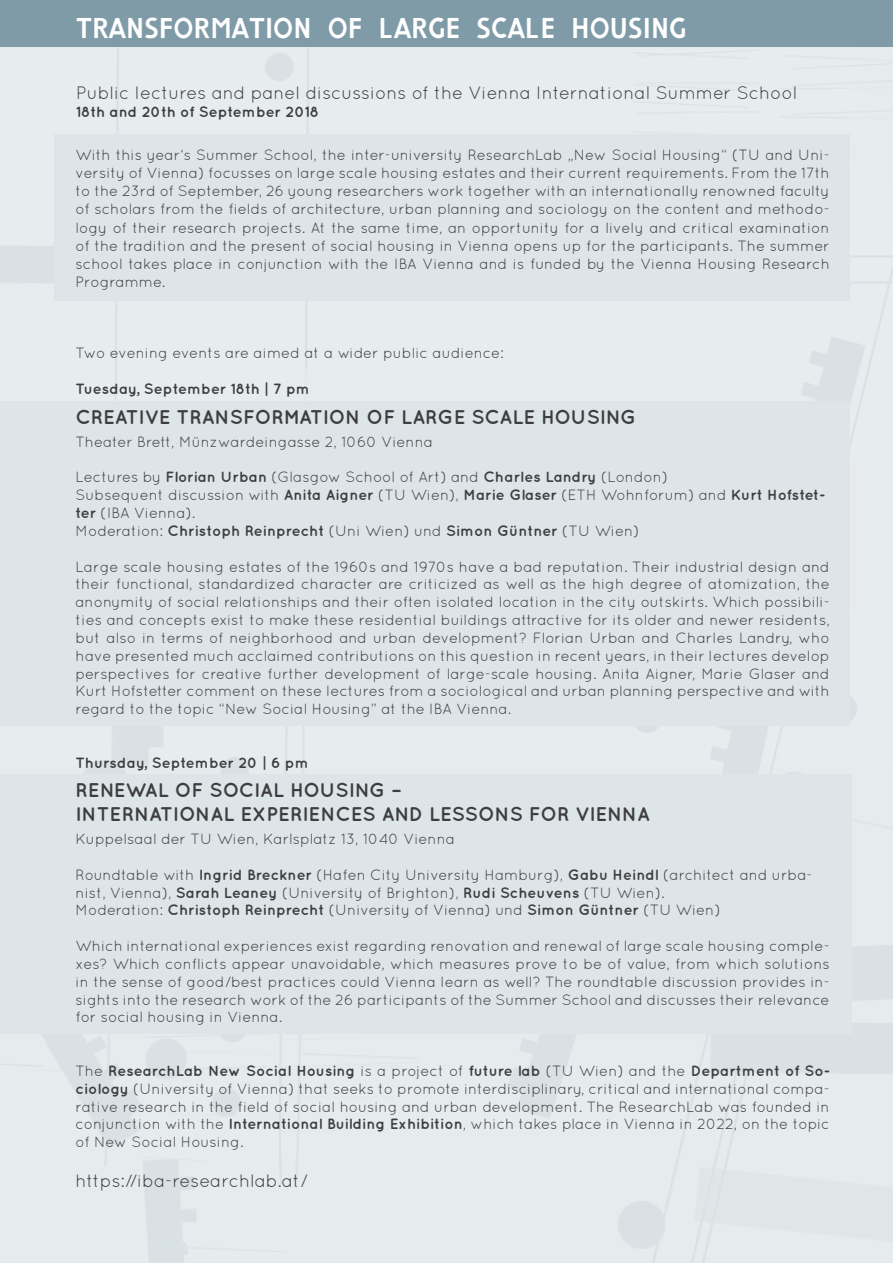
<style>
.page{position:relative;width:893px;height:1263px;background:#fff}
.page>*{position:absolute;margin:0;border:0;box-sizing:border-box;transform-origin:0 0}
.t1{font:27px "SOJU";color:#fff}
.t2{font:700 19.8px/23.7px "Quicksand";color:#3e3e3f}
.t3{font:18px "Quicksand";color:#3e3e3f}
.t4{font:14.85px/17.9px "Quicksand";color:#3e3e3f;text-align:justify}
.t5{font:700 14.85px "Quicksand";color:#3e3e3f}
.s1{font-weight:700}
</style>
<div class="page">
<div style="left:0;top:0;width:893px;height:46px;background:#809ba8"></div>
<div style="left:54px;top:134px;width:796px;height:167px;background:#dde5e8"></div>
<div style="left:0;top:401px;width:850px;height:324px;background:#dde5e8"></div>
<div style="left:0;top:774px;width:852px;height:260px;background:#dde5e8"></div>
<h1 class="t1" style="left:76px;top:13px;width:612px">TRANSFORMATION OF LARGE SCAL E HOUSING</h1>
<p class="t3" style="left:76px;top:82px;width:723px">Public lectures and panel discussions of the Vienna International Summer School</p>
<p class="t5" style="left:76px;top:103px;width:245px">18th and 20th of September 2018</p>
<p class="t4" style="left:76px;top:146px;width:756px">With this year‘s Summer School, the inter-university ResearchLab „New Social Housing“ (TU and Uni&shy;versity of Vienna) focusses on large scale housing estates and their current requirements. From the 17th to the 23rd of September, 26 young researchers work together with an internationally renowned faculty of scholars from the fields of architecture, urban planning and sociology on the content and methodo&shy;logy of their research projects. At the same time, an opportunity for a lively and critical examination of the tradition and the present of social housing in Vienna opens up for the participants. The summer school takes place in conjunction with the IBA Vienna and is funded by the Vienna Housing Research Programme.</p>
<p class="t4" style="left:76px;top:344px;width:430px">Two evening events are aimed at a wider public audience:</p>
<p class="t5" style="left:76px;top:380px;width:236px">Tuesday, September 18th | 7 pm</p>
<h2 class="t2" style="left:76px;top:404px;width:562px">Creative Transformation of Large Scale Housing</h2>
<p class="t4" style="left:76px;top:432px;width:359px">Theater Brett, Münzwardeingasse 2, 1060 Vienna</p>
<p class="t4" style="left:76px;top:468px;width:751px;text-align:left">Lectures by <span class="s1">Florian U rban</span> (Glasgow School of Art) and <span class="s1">Charles Landry</span> (London)<br>Subsequent discussion with <span class="s1">Anita Aigner</span> (TU Wien), <span class="s1">Marie G laser</span> (ETH Wohnforum) and <span class="s1">Kurt Hofstet&shy;ter</span> (IBA Vienna).<br>Moderation: <span class="s1">Christoph Reinprecht</span> (Uni Wien) und <span class="s1">Simon Güntner</span> (TU Wien)</p>
<p class="t4" style="left:76px;top:557px;width:756px">Large scale housing estates of the 1960s and 1970s have a bad reputation. Their industrial design and their functional, standardized character are criticized as well as the high degree of atomization, the anonymity of social relationships and their often isolated location in the city outskirts. Which possibili&shy;ties and concepts exist to make these residential buildings attractive for its older and newer residents, but also in terms of neighborhood and urban development? Florian Urban and Charles Landry, who have presented much acclaimed contributions on this question in recent years, in their lectures develop perspectives for creative further development of large-scale housing. Anita Aigner, Marie Glaser and Kurt Hofstetter comment on these lectures from a sociological and urban planning perspective and with regard to the topic “New Social Housing” at the IBA Vienna.</p>
<p class="t5" style="left:76px;top:753px;width:235px">Thursday, September 20 | 6 pm</p>
<h2 class="t2" style="left:76px;top:778px;width:576px">Renewal of Social Housing –<br>International Experiences and Lessons for Vienna</h2>
<p class="t4" style="left:76px;top:830px;width:381px">Kuppelsaal der TU Wien, Karlsplatz 13, 1040 Vienna</p>
<p class="t4" style="left:76px;top:865px;width:738px;text-align:left">Roundtable with <span class="s1">Ingrid Breckner</span> (Hafen City University Hamburg), <span class="s1">Gabu Heindl</span> (architect and urba&shy;nist, Vienna), <span class="s1">Sarah Leaney</span> (University of Brighton), <span class="s1">Rudi Scheuvens</span> (TU Wien).<br>Moderation: <span class="s1">Christoph Reinprecht</span> (University of Vienna) und <span class="s1">Simon Güntner</span> (TU Wien)</p>
<p class="t4" style="left:76px;top:937px;width:756px">Which international experiences exist regarding renovation and renewal of large scale housing comple&shy;xes? Which conflicts appear unavoidable, which measures prove to be of value, from which solutions in the sense of good/best practices could Vienna learn as well? The roundtable discussion provides in&shy;sights into the research work of the 26 participants of the Summer School and discusses their relevance for social housing in Vienna.</p>
<p class="t4" style="left:76px;top:1061px;width:756px">The <span class="s1">ResearchLab N ew Social Housing</span> is a project of <span class="s1">future lab</span> (TU Wien) and the <span class="s1">Department of So&shy;ciology</span> (University of Vienna) that seeks to promote interdisciplinary, critical and international compa&shy;rative research in the field of social housing and urban development. The ResearchLab was founded in conjunction with the <span class="s1">International Building Exhibition</span>, which takes place in Vienna in 2022, on the topic of New Social Housing.</p>
<p class="t3" style="left:76px;top:1170px;width:234px">https://iba-researchlab.at/</p>
</div>
